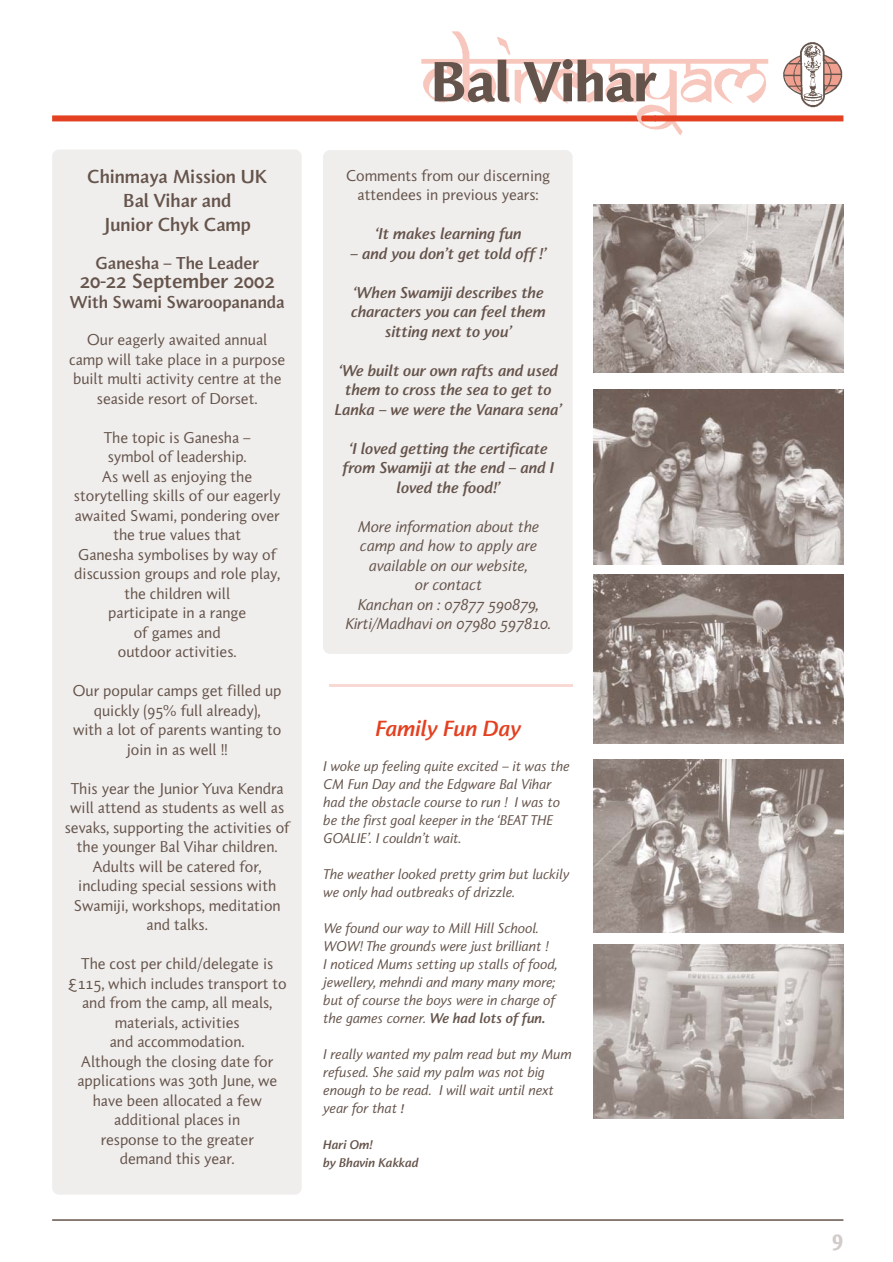
<style>
.page{position:relative;width:893px;height:1262px;background:#fff}
.page>*{position:absolute;margin:0;border:0;box-sizing:border-box;transform-origin:0 0}
.t1{font:900 54px "Pragma";letter-spacing:-.01em;color:#65544b}
.t2{font:italic 700 21px "Pragma";color:#e34121}
.t3{font:900 21px "Pragma";color:#d1ccc9}
.t4{font:700 19.5px "Pragma";color:#65544b}
.t5{font:700 18px/24px "Pragma";color:#65544b;text-align:center}
.t6{font:700 16.5px "Pragma";color:#65544b}
.t7{font:15px/19.5px "Pragma";color:#65544b;text-align:center}
.t8{font:italic 700 15px/19.5px "Pragma";color:#65544b;text-align:center}
.t9{font:italic 15px/19.5px "Pragma";color:#65544b;text-align:center}
.t10{font:italic 13.5px/18px "Pragma";color:#65544b}
.t11{font:italic 700 12px/18px "Pragma";color:#65544b}
.s1{font-weight:700}
.s2{font-weight:700;font-size:12px}
</style>
<div class="page">
<div style="left:52px;top:149px;width:250px;height:1045px;background:#f0eeed;border-radius:7px"></div>
<hr style="left:52px;top:1219px;width:791px;height:1px;background:#65544b">
<div style="left:52px;top:115px;width:604px;height:6px;background:#e34121"></div>
<img style="left:421px;top:31px;width:347px;height:104px">
<img style="left:783px;top:42px;width:60px;height:66px">
<div style="left:654px;top:115px;width:189px;height:6px;background:#e34121"></div>
<div style="left:323px;top:150px;width:249px;height:504px;background:#f0eeed;border-radius:7px"></div>
<hr style="left:328px;top:684px;width:244px;height:3px;background:#f9d9d3">
<div style="left:594px;top:205px;width:249px;height:174px;background:linear-gradient(to right,#fff,#fff)"></div>
<img style="left:594px;top:205px;width:249px;height:167px">
<img style="left:594px;top:389px;width:249px;height:175px">
<div style="left:594px;top:574px;width:249px;height:175px;background:linear-gradient(to right,#fff,#fff)"></div>
<img style="left:594px;top:574px;width:249px;height:169px">
<img style="left:594px;top:759px;width:249px;height:173px">
<img style="left:594px;top:944px;width:249px;height:174px">
<p class="t5" style="left:87px;top:167px;width:181px">Chinmaya Mission UK<br>Bal Vihar and<br>Junior Chyk Camp</p>
<p class="t6" style="left:96px;top:257px;width:165px">Ganesha – The Leader</p>
<h3 class="t4" style="left:80px;top:274px;width:196px">20-22 September 2002</h3>
<p class="t6" style="left:70px;top:296px;width:216px">With Swami Swaroopananda</p>
<p class="t7" style="left:69px;top:332px;width:217px">Our eagerly awaited annual camp will take place in a purpose built multi activity centre at the seaside resort of Dorset.</p>
<p class="t7" style="left:74px;top:429px;width:208px">The topic is Ganesha –<br>symbol of leadership.<br>As well as enjoying the storytelling skills of our eagerly awaited Swami, pondering over the true values that<br>Ganesha symbolises by way of discussion groups and role play, the children will<br>participate in a range<br>of games and<br>outdoor activities.</p>
<p class="t7" style="left:73px;top:683px;width:210px">Our popular camps get filled up quickly (95% full already),<br>with a lot of parents wanting to join in as well !!</p>
<p class="t7" style="left:65px;top:780px;width:226px">This year the Junior Yuva Kendra will attend as students as well as sevaks, supporting the activities of the younger Bal Vihar children.<br>Adults will be catered for, including special sessions with<br>Swamiji, workshops, meditation and talks.</p>
<p class="t7" style="left:68px;top:956px;width:220px">The cost per child/delegate is £115, which includes transport to and from the camp, all meals, materials, activities<br>and accommodation.<br>Although the closing date for applications was 30th June, we have been allocated a few additional places in<br>response to the greater<br>demand this year.</p>
<h1 class="t1" style="left:430px;top:59px;width:227px">Bal Vihar</h1>
<p class="t7" style="left:346px;top:167px;width:205px">Comments from our discerning attendees in previous years:</p>
<p class="t8" style="left:375px;top:225px;width:148px">‘It makes learning fun</p>
<p class="t8" style="left:350px;top:245px;width:197px">– and you don’t get told off !’</p>
<p class="t8" style="left:351px;top:284px;width:196px">‘When Swamiji describes the characters you can feel them sitting next to you’</p>
<p class="t8" style="left:334px;top:362px;width:229px">‘We built our own rafts and used them to cross the sea to get to<br>Lanka – we were the Vanara sena’</p>
<p class="t8" style="left:342px;top:440px;width:213px">‘I loved getting the certificate from Swamiji at the end – and I loved the food!’</p>
<p class="t9" style="left:345px;top:517px;width:207px">More information about the camp and how to apply are available on our website,<br>or contact<br>Kanchan on : 07877 590879,<br>Kirti/Madhavi on 07980 597810.</p>
<h2 class="t2" style="left:375px;top:718px;width:147px">Family Fun Day</h2>
<p class="t10" style="left:323px;top:758px;width:248px">I woke up feeling quite excited – it was the CM Fun Day and the Edgware Bal Vihar had the obstacle course to run ! I was to be the first goal keeper in the ‘BEAT THE GOALIE’. I couldn’t wait.</p>
<p class="t10" style="left:323px;top:866px;width:247px">The weather looked pretty grim but luckily we only had outbreaks of drizzle.</p>
<p class="t10" style="left:323px;top:920px;width:236px">We found our way to Mill Hill School.<br>WOW! The grounds were just brilliant !<br>I noticed Mums setting up stalls of food, jewellery, mehndi and many many more; but of course the boys were in charge of the games corner. <span class="s1">We had lots of fun.</span></p>
<p class="t10" style="left:323px;top:1046px;width:250px">I really wanted my palm read but my Mum refused. She said my palm was not big enough to be read. I will wait until next year for that <span class="s2">!</span></p>
<p class="t11" style="left:323px;top:1136px;width:97px">Hari Om!<br>by Bhavin Kakkad</p>
<h2 class="t3" style="left:832px;top:1228px;width:13px">9</h2>
</div>
